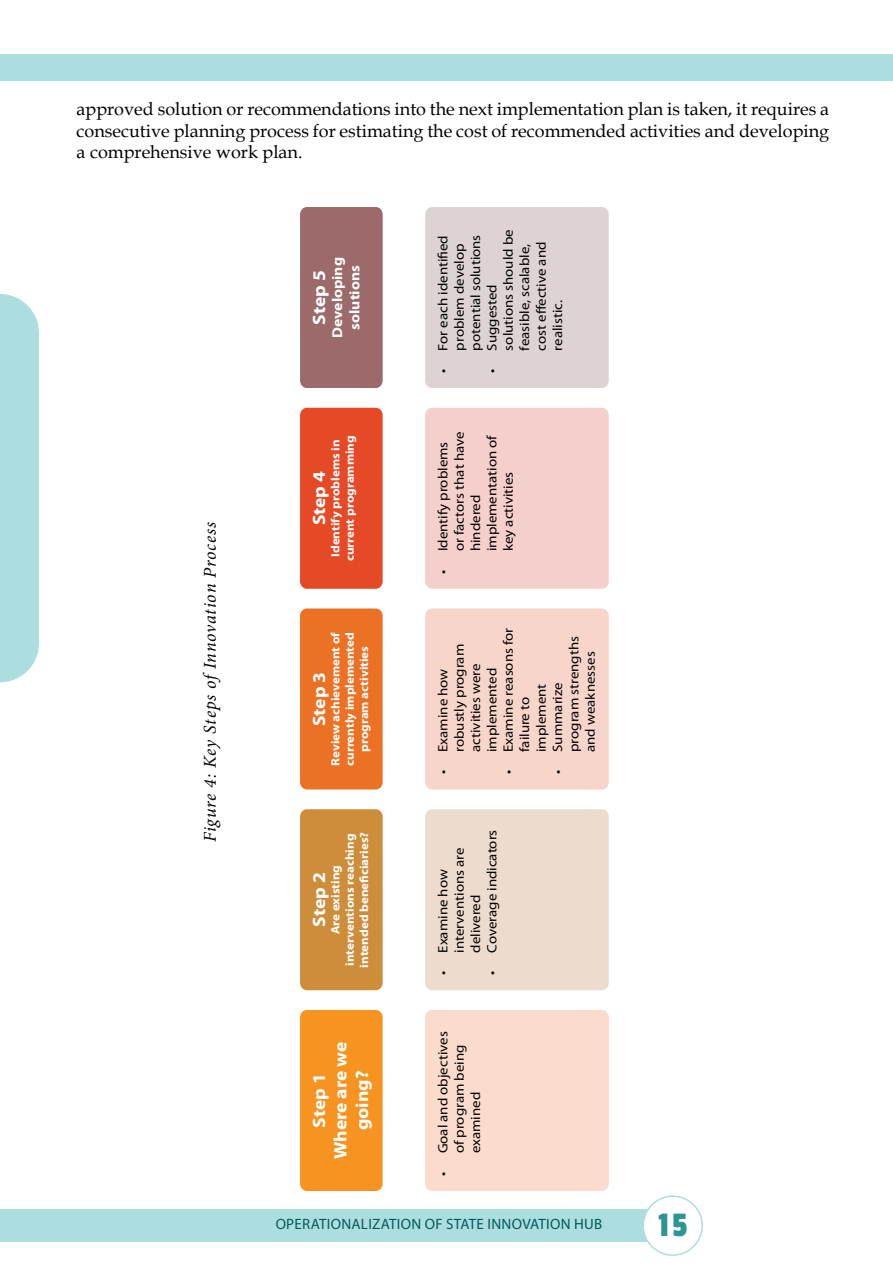
<style>
.page{position:relative;width:893px;height:1263px;background:#fff}
.page>*{position:absolute;margin:0;border:0;box-sizing:border-box;transform-origin:0 0}
.t1{font:36px "Passion One";color:#2d9596}
.t2{font:18px/21.6px "Book Antiqua";color:#000;text-align:justify}
.t3{font:italic 18px "Minion Pro";letter-spacing:.04em;color:#000}
.t4{font:700 17.85px/21.5px "Myriad Pro";letter-spacing:-.005em;color:#fff;text-align:center;scale:1.09 1}
.t5{font:15px "Myriad Pro";letter-spacing:.02em;color:#015b5b}
.t6{font:700 14.25px/17.2px "Myriad Pro";color:#fff;text-align:center;scale:1.09 1}
.t7{font:13.65px/16.4px "Myriad Pro";color:#000;scale:1.09 1}
.t8{font:700 12px/14.2px "Myriad Pro";color:#fff;text-align:center;scale:1.09 1}
</style>
<div class="page">
<div style="left:1px;top:1209px;width:665px;height:33px;background:#addedf"></div>
<div style="left:643px;top:1196px;width:59px;height:59px;background:#fff;border-radius:50%"></div>
<div style="left:642px;top:1195px;width:61px;height:61px;border:2px solid #addedf;border-radius:50%"></div>
<div style="left:0;top:54px;width:893px;height:26px;background:#addedf"></div>
<div style="left:0;top:294px;width:39px;height:388px;background:#addedf"></div>
<div style="left:300px;top:1010px;width:83px;height:181px;background:#f79321;border-radius:7px"></div>
<div style="left:425px;top:1010px;width:184px;height:181px;background:#fbdbcb;border-radius:7px"></div>
<div style="left:425px;top:809px;width:184px;height:181px;background:#eddbcd;border-radius:7px"></div>
<div style="left:425px;top:608px;width:184px;height:181px;background:#f8d5cb;border-radius:7px"></div>
<div style="left:425px;top:408px;width:184px;height:181px;background:#f5cfcb;border-radius:7px"></div>
<div style="left:425px;top:207px;width:184px;height:181px;background:#ded3d3;border-radius:7px"></div>
<div style="left:300px;top:809px;width:83px;height:181px;background:#cd8d3b;border-radius:7px"></div>
<div style="left:300px;top:608px;width:83px;height:181px;background:#eb7124;border-radius:7px"></div>
<div style="left:300px;top:408px;width:83px;height:181px;background:#e54925;border-radius:7px"></div>
<div style="left:300px;top:207px;width:83px;height:181px;background:#9c6a6a;border-radius:7px"></div>
<h2 class="t2" style="left:77px;top:98px;width:754px">approved solution or recommendations into the next implementation plan is taken, it requires a consecutive planning process for estimating the cost of recommended activities and developing a comprehensive work plan.</h2>
<h2 class="t3" style="left:198px;top:842px;width:322px;rotate:-90deg">Figure 4: Key Steps ofInnovation Process</h2>
<p class="t6" style="left:328px;top:338px;width:75px;rotate:-90deg">Developing solutions</p>
<h3 class="t4" style="left:308px;top:325px;width:51px;rotate:-90deg">Step 5</h3>
<p class="t8" style="left:328px;top:561px;width:117px;rotate:-90deg">Identify problems in current programming</p>
<h3 class="t4" style="left:308px;top:525px;width:51px;rotate:-90deg">Step 4</h3>
<p class="t8" style="left:328px;top:766px;width:124px;rotate:-90deg">Review achievement of currently implemented program activities</p>
<h3 class="t4" style="left:308px;top:726px;width:51px;rotate:-90deg">Step 3</h3>
<p class="t8" style="left:328px;top:967px;width:126px;rotate:-90deg">Are existing interventions reaching intended bene ciaries?</p>
<h3 class="t4" style="left:308px;top:927px;width:51px;rotate:-90deg">Step 2</h3>
<h3 class="t4" style="left:308px;top:1159px;width:109px;rotate:-90deg">Step 1<br>Where are we going?</h3>
<p class="t7" style="left:435px;top:350px;width:108px;text-indent:-22px;rotate:-90deg">• For each identi ed problem develop potential solutions</p>
<p class="t7" style="left:484px;top:350px;width:113px;text-indent:-22px;rotate:-90deg">• Suggested solutions should be feasible, scalable, cost e ective and realistic.</p>
<p class="t7" style="left:435px;top:551px;width:111px;text-indent:-22px;rotate:-90deg">• Identify problems or factors that have hindered implementation of key activities</p>
<p class="t7" style="left:500px;top:752px;width:115px;text-indent:-22px;rotate:-90deg">• Examine reasons for failure to implement</p>
<p class="t7" style="left:549px;top:752px;width:108px;text-indent:-22px;rotate:-90deg">• Summarize program strengths and weaknesses</p>
<p class="t7" style="left:435px;top:752px;width:101px;text-indent:-22px;rotate:-90deg">• Examine how robustly program activities were implemented</p>
<p class="t7" style="left:484px;top:975px;width:135px;rotate:-90deg">• Coverage indicators</p>
<p class="t7" style="left:435px;top:953px;width:98px;text-indent:-22px;rotate:-90deg">• Examine how interventions are delivered</p>
<p class="t7" style="left:435px;top:1153px;width:113px;text-indent:-22px;rotate:-90deg">• Goal and objectives of program being examined</p>
<p class="t5" style="left:276px;top:1215px;width:328px">OPERATIONALIZATION OF STATE INNOVATION HUB</p>
<h1 class="t1" style="left:658px;top:1206px;width:31px">15</h1>
</div>
